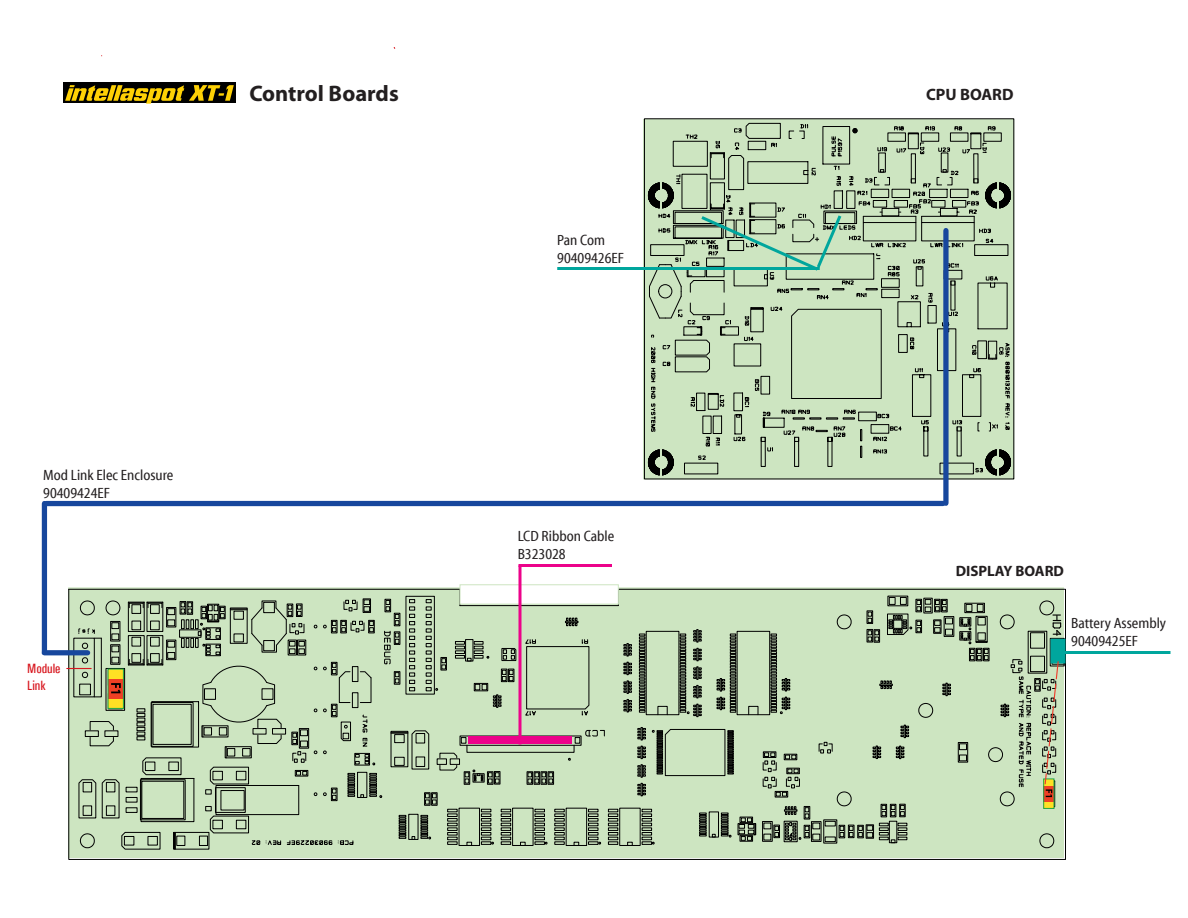
<style>
.page{position:relative;width:1188px;height:918px;background:#fff}
.page>*{position:absolute;margin:0;border:0;box-sizing:border-box;transform-origin:0 0}
.t1{font:700 22.5px "Myriad";color:#231f20}
.t2{font:700 16.5px "Myriad";color:#231f20}
.t3{font:15px/18px "Myriad Cn Web";color:#231f20}
.t4{font:700 15px "Myriad";color:#231f20}
.t5{font:500 13.5px/16.5px "Univers Condensed";color:#d8171f}
</style>
<div class="page">
<svg style="left:68px;top:589px;width:998px;height:271px;background:#b8cdad"></svg>
<hr style="left:460px;top:605px;width:158px;height:1px;background:#000">
<hr style="left:69px;top:589px;width:391px;height:1px;background:#000">
<div style="left:63px;top:83px;width:173px;height:20px;background:#000"></div>
<svg style="left:65px;top:85px;width:169px;height:19px"></svg>
<div style="left:1043px;top:779px;width:11px;height:30px;border:1px solid #1fa549"></div>
<div style="left:108px;top:669px;width:15px;height:39px;background:#ef4024"></div>
<div style="left:108px;top:699px;width:15px;height:9px;background:#ffe024"></div>
<div style="left:108px;top:669px;width:15px;height:9px;background:#ffe024"></div>
<div style="left:108px;top:669px;width:16px;height:40px;border:1px solid #1fa549"></div>
<svg style="left:111px;top:683px;width:10px;height:10px"></svg>
<svg style="left:67px;top:628px;width:35px;height:70px;background:#a9b99e"></svg>
<div style="left:943px;top:231px;width:6px;height:272px;background:#17479d"></div>
<div style="left:46px;top:501px;width:897px;height:5px;background:#17479d"></div>
<div style="left:42px;top:504px;width:5px;height:148px;background:#17479d"></div>
<div style="left:44px;top:650px;width:44px;height:5px;background:#17479d"></div>
<hr style="left:557px;top:267px;width:263px;height:3px;background:#00a69d">
<svg style="left:648px;top:123px;width:365px;height:353px;background:#b4cbac"></svg>
<hr style="left:1059px;top:651px;width:112px;height:3px;background:#00a69d">
<div style="left:1051px;top:639px;width:14px;height:24px;background:#00a69d"></div>
<svg style="left:960px;top:600px;width:102px;height:207px;background:#b5caa9"></svg>
<div style="left:460px;top:584px;width:159px;height:20px;background:#fff;border:1px solid #cde5c1"></div>
<div style="left:468px;top:736px;width:103px;height:8px;background:#ec028a"></div>
<hr style="left:518px;top:566px;width:3px;height:178px;background:#ec028a">
<hr style="left:518px;top:564px;width:94px;height:3px;background:#ec028a">
<h1 class="t1" style="left:249px;top:82px;width:151px">Control Boards</h1>
<p class="t2" style="left:926px;top:86px;width:89px">CPU BOARD</p>
<p class="t3" style="left:557px;top:232px;width:68px">Pan Com<br>90409426EF</p>
<p class="t3" style="left:43px;top:466px;width:132px">Mod Link Elec Enclosure<br>90409424EF</p>
<p class="t5" style="left:27px;top:660px;width:35px">Module<br>Link</p>
<p class="t3" style="left:518px;top:527px;width:98px">LCD Ribbon Cable<br>B323028</p>
<p class="t4" style="left:956px;top:563px;width:110px">DISPLAY BOARD</p>
<p class="t3" style="left:1071px;top:614px;width:96px">Battery Assembly<br>90409425EF</p>
</div>
